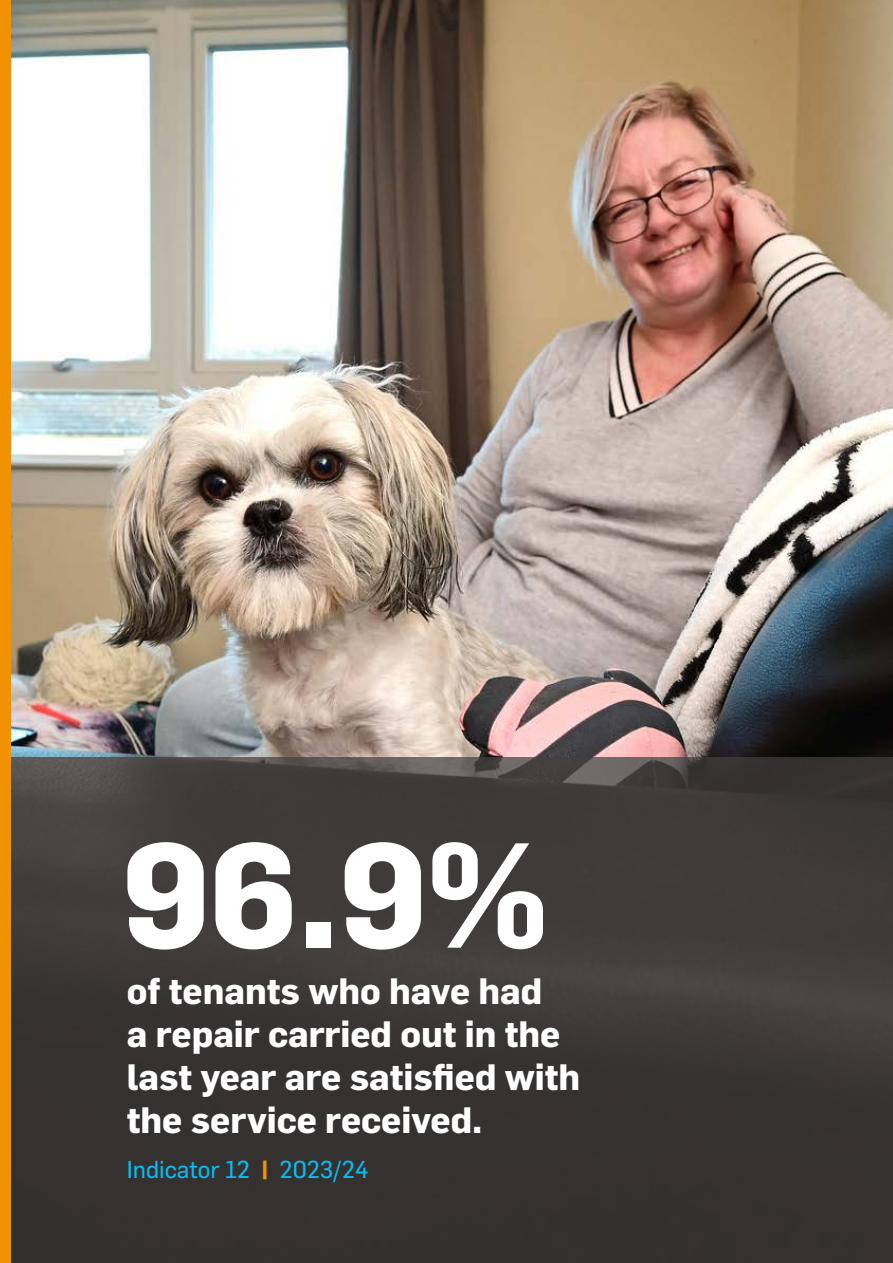
<style>
.page{position:relative;width:893px;height:1263px;background:#fff}
.page>*{position:absolute;margin:0;border:0;box-sizing:border-box;transform-origin:0 0}
.Table_big_number{font:700 145.5px "Flama";color:#fff}
.Table_Head{font:700 36px/43.2px "Flama";color:#fff}
.Table_Text{font:24px "Flama Basic";color:#0bbbef}
.s1{font-family:"Flama";font-weight:900;color:#f39200}
</style>
<div class="page">
<img style="left:11px;top:0;width:882px;height:758px">
<svg style="left:11px;top:758px;width:882px;height:505px;background:#3a3736"></svg>
<div style="left:0;top:0;width:11px;height:1263px;background:#f39200"></div>
<p class="Table_big_number" style="left:122px;top:787px;width:429px">96.9%</p>
<h3 class="Table_Head" style="left:127px;top:967px;width:455px">of tenants who have had<br>a repair carried out in the last year are satisfied with the service received.</h3>
<p class="Table_Text" style="left:127px;top:1151px;width:243px">Indicator 12 <span class="s1">|</span> 2023/24</p>
</div>
